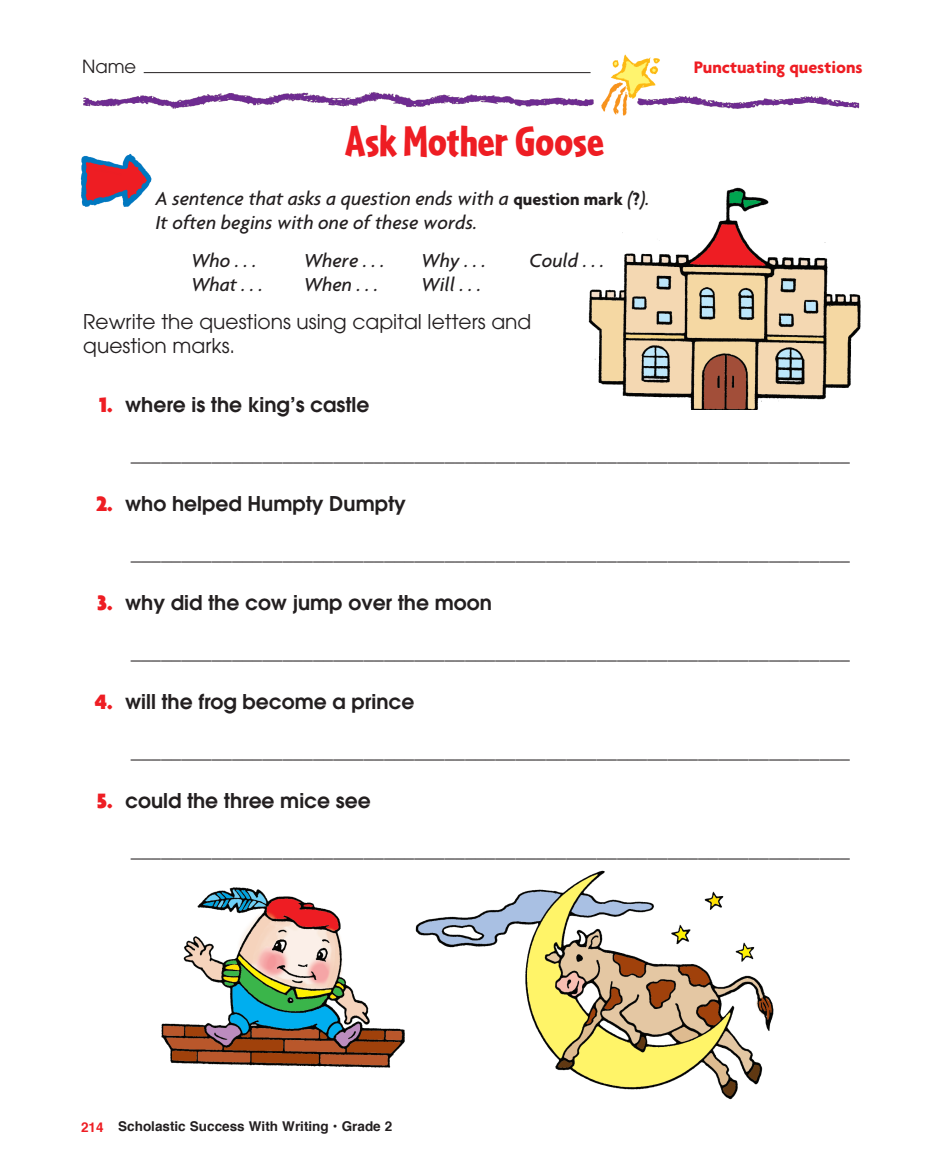
<style>
.page{position:relative;width:943px;height:1174px;background:#fff}
.page>*{position:absolute;margin:0;border:0;box-sizing:border-box;transform-origin:0 0}
.t1{font:900 45px "Cafeteria";color:#ee1d23}
.t2{font:600 20.25px "Avant Garde";color:#231f20}
.t3{font:italic 500 20.25px/24.3px "Agenda";color:#231f20}
.t4{font:20.25px/24.3px "Avant Garde";color:#231f20}
.t5{font:700 18px "Agenda";color:#ee1d23}
.t6{font:18px "Avant Garde";color:#231f20}
.t7{font:700 13.5px "Helvetica";color:#231f20}
.s1{font-weight:700;font-style:normal;font-size:18px}
.s2{font-family:"Agenda";font-weight:900;font-size:22.5px;color:#ee1d23}
.s3{color:#ee1d23}
</style>
<div class="page">
<img style="left:83px;top:54px;width:777px;height:62px">
<hr style="left:144px;top:72px;width:446px;height:1px;background:#231f20">
<img style="left:588px;top:187px;width:273px;height:223px">
<img style="left:161px;top:870px;width:613px;height:230px">
<img style="left:80px;top:154px;width:71px;height:53px">
<p class="t6" style="left:82px;top:56px;width:56px">Name</p>
<p class="t5" style="left:693px;top:56px;width:170px">Punctuating questions</p>
<h1 class="t1" style="left:345px;top:115px;width:260px">Ask Mother Goose</h1>
<p class="t3" style="left:155px;top:185px;width:495px">A sentence that asks a question ends with a <span class="s1">question mark</span> (<span class="s1">?</span>).<br>It often begins with one of these words.</p>
<p class="t3" style="left:191px;top:247px;width:67px">Who . . .</p>
<p class="t3" style="left:304px;top:247px;width:82px">Where . . .</p>
<p class="t3" style="left:421px;top:247px;width:66px">Why . . .</p>
<p class="t3" style="left:529px;top:247px;width:76px">Could . . .</p>
<p class="t3" style="left:191px;top:272px;width:73px">What . . .</p>
<p class="t3" style="left:304px;top:272px;width:75px">When . . .</p>
<p class="t3" style="left:421px;top:272px;width:61px">Will . . .</p>
<p class="t4" style="left:83px;top:309px;width:449px">Rewrite the questions using capital letters and question marks.</p>
<p class="t2" style="left:99px;top:391px;width:272px"><span class="s2">1.</span> where is the king’s castle</p>
<p class="t2" style="left:131px;top:440px;width:720px">_______________________________________________________________________</p>
<p class="t2" style="left:96px;top:490px;width:311px"><span class="s2">2.</span> who helped Humpty Dumpty</p>
<p class="t2" style="left:131px;top:539px;width:720px">_______________________________________________________________________</p>
<p class="t2" style="left:97px;top:589px;width:396px"><span class="s2">3.</span> why did the cow jump over the moon</p>
<p class="t2" style="left:131px;top:638px;width:720px">_______________________________________________________________________</p>
<p class="t2" style="left:95px;top:688px;width:321px"><span class="s2">4.</span> will the frog become a prince</p>
<p class="t2" style="left:131px;top:737px;width:720px">_______________________________________________________________________</p>
<p class="t2" style="left:97px;top:787px;width:275px"><span class="s2">5.</span> could the three mice see</p>
<p class="t2" style="left:131px;top:836px;width:720px">_______________________________________________________________________</p>
<p class="t7" style="left:81px;top:1114px;width:313px"><span class="s3">214</span> Scholastic Success With Writing • Grade 2</p>
</div>
